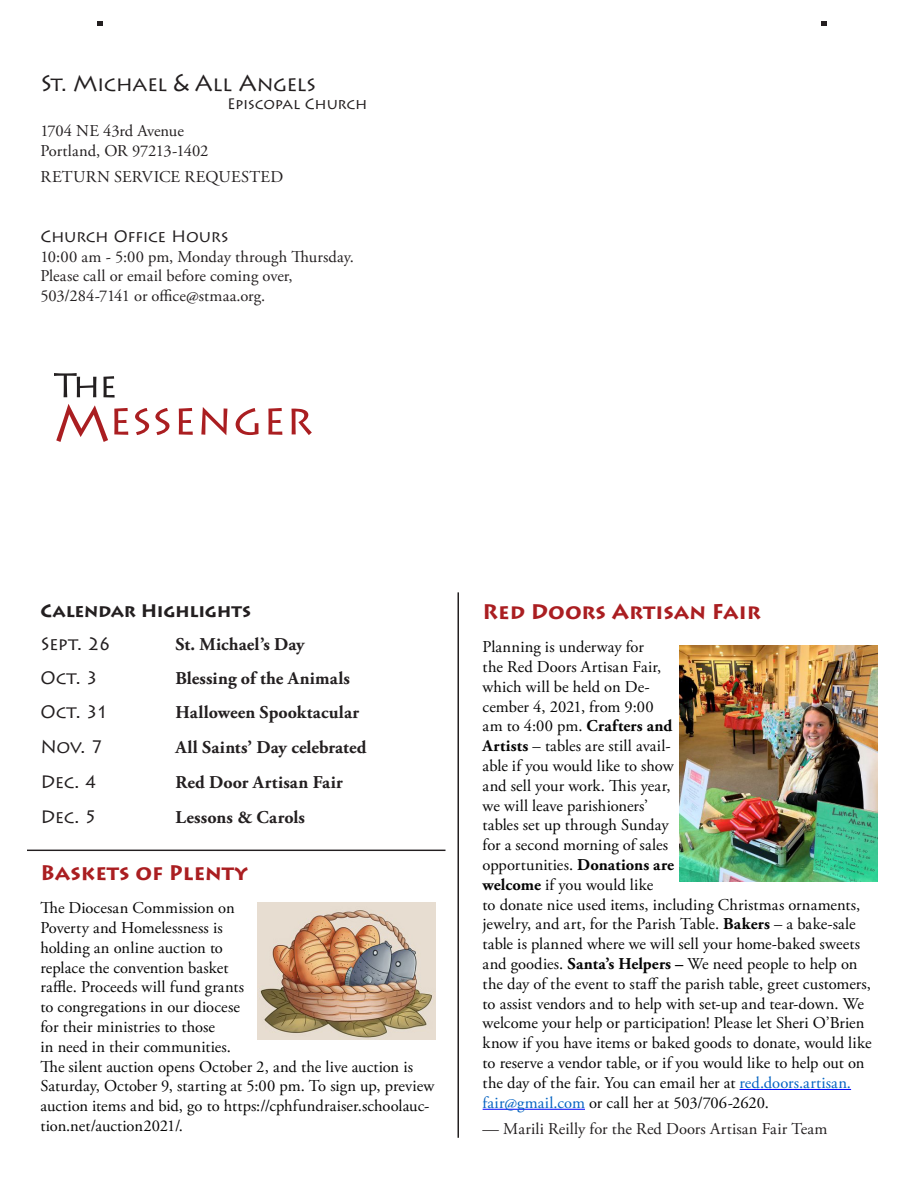
<style>
.page{position:relative;width:918px;height:1188px;background:#fff}
.page>*{position:absolute;margin:0;border:0;box-sizing:border-box;transform-origin:0 0}
.t1{font:45px "Lithos Pro";color:#231f20;scale:1.12 1}
.messenger_column_hea{font:700 21px "Lithos Pro";color:#aa1e21}
.t2{font:21px "Lithos Pro";letter-spacing:-.03em;color:#231f20}
.calendar_para{font:700 18px "Adobe Garamond Pro";letter-spacing:.01em;color:#231f20}
.calendar_para-2{font:18px "Lithos Pro";letter-spacing:-.025em;color:#231f20}
.calendar_para-3{font:700 18px "Lithos Pro";letter-spacing:-.02em;color:#231f20}
.messenger_text{font:16.5px/19.8px "Adobe Garamond Pro";letter-spacing:.005em;color:#050505}
.messenger_text-2{font:16.5px/19.8px "Adobe Garamond Pro";letter-spacing:.005em;color:#231f20}
.t3{font:16.5px "Lithos Pro";letter-spacing:-.02em;color:#231f20}
.t4{font:15px "Lithos Pro";letter-spacing:-.015em;color:#231f20}
.s1{font-size:22.5px}
.s2{font-size:24px}
.s3{font-weight:700}
.s4{color:#0563c1}
</style>
<div class="page">
<hr style="left:458px;top:592px;width:1px;height:546px;background:#231f20">
<hr style="left:27px;top:850px;width:419px;height:1px;background:#231f20">
<hr style="left:740px;top:1089px;width:111px;height:1px;background:#00f">
<hr style="left:483px;top:1109px;width:102px;height:1px;background:#00f">
<img style="left:679px;top:646px;width:199px;height:235px">
<img style="left:258px;top:903px;width:177px;height:137px">
<svg style="left:56px;top:404px;width:256px;height:38px"></svg>
<svg style="left:54px;top:373px;width:61px;height:25px"></svg>
<p class="t1" style="left:93px;top:-16px;width:14px">.</p>
<p class="t1" style="left:817px;top:-16px;width:14px">.</p>
<p class="t2" style="left:40px;top:72px;width:277px"><span class="s1">S</span>t. <span class="s1">M</span>ichael <span class="s2">&amp;</span> <span class="s1">A</span>ll <span class="s1">A</span>ngels</p>
<p class="t4" style="left:227px;top:96px;width:142px">Episcopal Church</p>
<p class="messenger_text-2" style="left:40px;top:121px;width:145px">1704 NE 43rd Avenue</p>
<p class="messenger_text-2" style="left:40px;top:141px;width:169px">Portland, OR 97213-1402</p>
<p class="messenger_text-2" style="left:40px;top:168px;width:244px">RETURN SERVICE REQUESTED</p>
<p class="t3" style="left:40px;top:227px;width:190px">Church Office Hours</p>
<p class="messenger_text-2" style="left:40px;top:247px;width:315px">10:00 am - 5:00 pm, Monday through Thursday.<br>Please call or email before coming over,<br>503/284-7141 or office@stmaa.org.</p>
<p class="calendar_para-3" style="left:40px;top:600px;width:212px">Calendar Highlights</p>
<p class="calendar_para-2" style="left:40px;top:634px;width:72px">Sept. 26</p>
<p class="calendar_para" style="left:176px;top:634px;width:131px">St. Michael’s Day</p>
<p class="calendar_para-2" style="left:40px;top:668px;width:60px">Oct. 3</p>
<p class="calendar_para" style="left:176px;top:668px;width:176px">Blessing of the Animals</p>
<p class="calendar_para-2" style="left:40px;top:701px;width:70px">Oct. 31</p>
<p class="calendar_para" style="left:176px;top:702px;width:185px">Halloween Spooktacular</p>
<p class="calendar_para-2" style="left:40px;top:737px;width:65px">Nov. 7</p>
<p class="calendar_para" style="left:176px;top:737px;width:193px">All Saints’ Day celebrated</p>
<p class="calendar_para-2" style="left:40px;top:772px;width:58px">Dec. 4</p>
<p class="calendar_para" style="left:176px;top:772px;width:169px">Red Door Artisan Fair</p>
<p class="calendar_para-2" style="left:40px;top:807px;width:58px">Dec. 5</p>
<p class="calendar_para" style="left:176px;top:807px;width:131px">Lessons &amp; Carols</p>
<p class="messenger_column_hea" style="left:40px;top:860px;width:209px">Baskets of Plenty</p>
<p class="messenger_text" style="left:40px;top:899px;width:395px">The Diocesan Commission on<br>Poverty and Homelessness is<br>holding an online auction to<br>replace the convention basket<br>raffle. Proceeds will fund grants<br>to congregations in our diocese<br>for their ministries to those<br>in need in their communities.<br>The silent auction opens October 2, and the live auction is Saturday, October 9, starting at 5:00 pm. To sign up, preview auction items and bid, go to https://cphfundraiser.schoolauc&shy;tion.net/auction2021/.</p>
<p class="messenger_column_hea" style="left:483px;top:599px;width:280px">Red Doors Artisan Fair</p>
<p class="messenger_text" style="left:483px;top:638px;width:390px">Planning is underway for<br>the Red Doors Artisan Fair,<br>which will be held on De-<br>cember 4, 2021, from 9:00<br>am to 4:00 pm. <span class="s3">Crafters and<br>Artists</span> – tables are still avail-<br>able if you would like to show<br>and sell your work. This year,<br>we will leave parishioners’<br>tables set up through Sunday<br>for a second morning of sales<br>opportunities. <span class="s3">Donations are<br>welcome</span> if you would like<br>to donate nice used items, including Christmas ornaments, jewelry, and art, for the Parish Table. <span class="s3">Bakers</span> – a bake-sale table is planned where we will sell your home-baked sweets and goodies. <span class="s3">Santa’s Helpers –</span> We need people to help on the day of the event to staff the parish table, greet customers, to assist vendors and to help with set-up and tear-down. We welcome your help or participation! Please let Sheri O’Brien know if you have items or baked goods to donate, would like to reserve a vendor table, or if you would like to help out on the day of the fair. You can email her at <span class="s4">red.doors.artisan. fair@gmail.com</span> or call her at 503/706-2620.</p>
<p class="messenger_text-2" style="left:483px;top:1120px;width:346px">— Marili Reilly for the Red Doors Artisan Fair Team</p>
</div>
